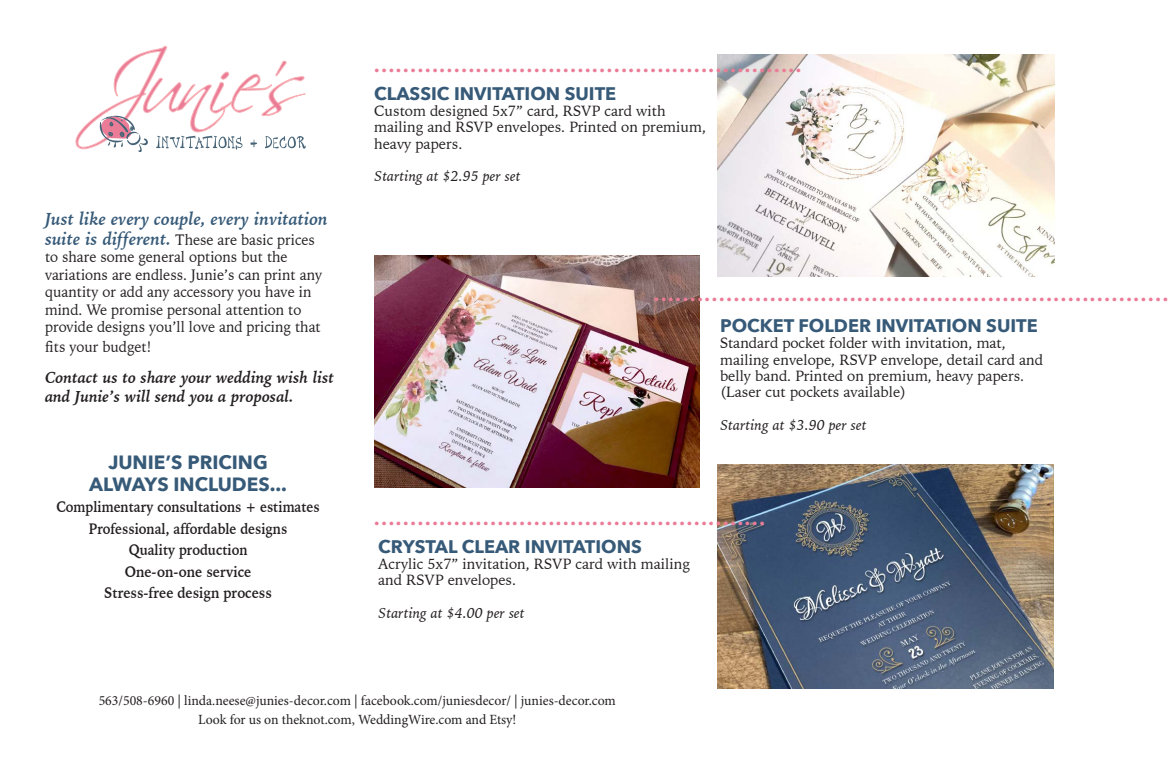
<style>
.page{position:relative;width:1170px;height:765px;background:#fff}
.page>*{position:absolute;margin:0;border:0;box-sizing:border-box;transform-origin:0 0}
.t1{font:700 19.12px/21.2px "Avenir Next";color:#365a78;text-align:center}
.t2{font:700 18.12px "Avenir Next";color:#eb7c97}
.t3{font:700 18.12px "Avenir Next";color:#365a78}
.t4{font:italic 700 18px "Iowan Old Style BT";color:#365a78;scale:.96 1}
.t5{font:italic 700 16.38px/19.6px "Iowan Old Style BT";color:#231f20;scale:.96 1}
.t6{font:15px/17.5px "Iowan Old Style BT";color:#231f20;scale:.96 1}
.t7{font:700 15px/21.5px "Iowan Old Style BT";color:#231f20;text-align:center;scale:.87 1}
.t8{font:14.62px/16.4px "Iowan Old Style BT";color:#231f20}
.t9{font:italic 14.62px "Iowan Old Style BT";color:#231f20}
.t10{font:14.12px/18.8px "Minion Pro";color:#231f20;text-align:center}
.s1{font-weight:700;font-style:italic;font-size:18px;color:#365a78}
</style>
<div class="page">
<img style="left:717px;top:54px;width:337px;height:222px">
<img style="left:374px;top:256px;width:325px;height:231px">
<img style="left:717px;top:465px;width:337px;height:224px">
<svg style="left:76px;top:46px;width:230px;height:106px"></svg>
<p class="t2" style="left:374px;top:54px;width:429px">...........................................................</p>
<p class="t4" style="left:45px;top:208px;width:296px">Just like every couple, every invitation</p>
<p class="t6" style="left:45px;top:231px;width:290px"><span class="s1">suite is different.</span> These are basic prices to share some general options but the variations are endless. Junie’s can print any quantity or add any accessory you have in mind. We promise personal attention to provide designs you’ll love and pricing that</p>
<p class="t6" style="left:45px;top:338px;width:112px">fits your budget!</p>
<p class="t5" style="left:45px;top:367px;width:303px">Contact us to share your wedding wish list and Junie’s will send you a proposal.</p>
<h1 class="t1" style="left:89px;top:452px;width:199px">JUNIE’S PRICING<br>ALWAYS INCLUDES...</h1>
<p class="t7" style="left:56px;top:496px;width:304px">Complimentary consultations + estimates<br>Professional, affordable designs<br>Quality production<br>One-on-one service<br>Stress-free design process</p>
<p class="t3" style="left:374px;top:82px;width:244px">CLASSIC INVITATION SUITE</p>
<p class="t8" style="left:374px;top:103px;width:333px">Custom designed 5x7” card, RSVP card with mailing and RSVP envelopes. Printed on premium, heavy papers.</p>
<p class="t9" style="left:374px;top:167px;width:148px">Starting at $2.95 per set</p>
<p class="t2" style="left:654px;top:284px;width:516px">.......................................................................</p>
<p class="t3" style="left:720px;top:315px;width:319px">POCKET FOLDER INVITATION SUITE</p>
<p class="t8" style="left:720px;top:335px;width:324px">Standard pocket folder with invitation, mat, mailing envelope, RSVP envelope, detail card and belly band. Printed on premium, heavy papers. (Laser cut pockets available)</p>
<p class="t9" style="left:720px;top:416px;width:148px">Starting at $3.90 per set</p>
<p class="t2" style="left:374px;top:507px;width:392px">......................................................</p>
<p class="t3" style="left:378px;top:535px;width:265px">CRYSTAL CLEAR INVITATIONS</p>
<p class="t8" style="left:378px;top:555px;width:313px">Acrylic 5x7” invitation, RSVP card with mailing and RSVP envelopes.</p>
<p class="t9" style="left:378px;top:604px;width:148px">Starting at $4.00 per set</p>
<p class="t10" style="left:99px;top:691px;width:519px">563/508-6960 | linda.neese@junies-decor.com | facebook.com/juniesdecor/ | junies-decor.com<br>Look for us on theknot.com, WeddingWire.com and Etsy!</p>
</div>
